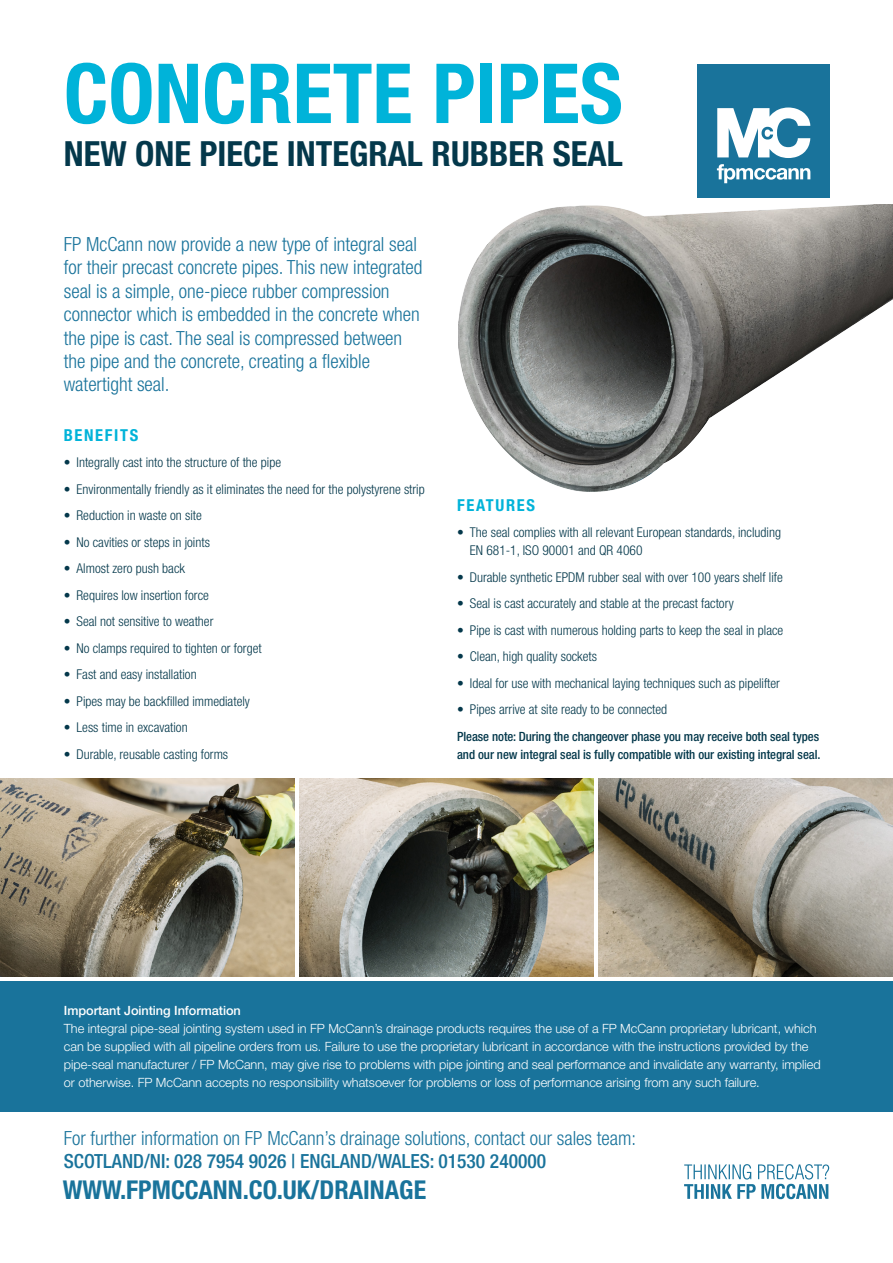
<style>
.page{position:relative;width:893px;height:1263px;background:#fff}
.page>*{position:absolute;margin:0;border:0;box-sizing:border-box;transform-origin:0 0}
._1___Main_Heading{font:700 condensed 82.95px "Helvetica Neue LT Std";color:#00b3d9}
._1___Main_Heading-2{font:700 condensed 34.65px "Helvetica Neue LT Std";color:#04384b}
._1___Main_Heading-3{font:700 condensed 25.95px "Helvetica Neue LT Std";color:#19739b}
._3___Opening_Paragra{font:300 condensed 19.5px/23.4px "Helvetica Neue LT Std";color:#19739b}
._2___Subhead{font:700 condensed 16.5px "Helvetica Neue LT Std";letter-spacing:.1em;color:#00b3d9}
.t1{font:300 condensed 13.5px/18px "Helvetica Neue LT Std";color:#04384b}
._4___Main_Body{font:300 12.75px/18px "Helvetica Neue LT Std";letter-spacing:-.005em;color:#fff}
._4___Main_Body-2{font:500 condensed 12.75px/18px "Helvetica Neue LT Std";letter-spacing:-.005em;color:#04384b}
.s1{font-weight:500}
</style>
<div class="page">
<div style="left:0;top:981px;width:893px;height:131px;background:#19739b"></div>
<img style="left:0;top:778px;width:294px;height:198px">
<img style="left:299px;top:778px;width:294px;height:198px">
<img style="left:599px;top:778px;width:294px;height:198px">
<svg style="left:684px;top:1164px;width:145px;height:35px"></svg>
<div style="left:697px;top:64px;width:132px;height:133px;background:#19739b"></div>
<svg style="left:717px;top:164px;width:93px;height:19px"></svg>
<svg style="left:717px;top:108px;width:93px;height:50px"></svg>
<img style="left:458px;top:204px;width:435px;height:288px">
<p class="_1___Main_Heading" style="left:64px;top:43px;width:560px">CONCRETE PIPES</p>
<p class="_1___Main_Heading-2" style="left:64px;top:133px;width:560px">NEW ONE PIECE INTEGRAL RUBBER SEAL</p>
<p class="_3___Opening_Paragra" style="left:64px;top:232px;width:360px">FP McCann now provide a new type of integral seal for their precast concrete pipes. This new integrated seal is a simple, one-piece rubber compression connector which is embedded in the concrete when the pipe is cast. The seal is compressed between the pipe and the concrete, creating a flexible watertight seal.</p>
<p class="_2___Subhead" style="left:64px;top:425px;width:76px">BENEFITS</p>
<p class="t1" style="left:64px;top:453px;width:219px">• Integrally cast into the structure of the pipe</p>
<p class="t1" style="left:64px;top:480px;width:362px">• Environmentally friendly as it eliminates the need for the polystyrene strip</p>
<p class="t1" style="left:64px;top:506px;width:140px">• Reduction in waste on site</p>
<p class="t1" style="left:64px;top:533px;width:148px">• No cavities or steps in joints</p>
<p class="t1" style="left:64px;top:559px;width:123px">• Almost zero push back</p>
<p class="t1" style="left:64px;top:586px;width:147px">• Requires low insertion force</p>
<p class="t1" style="left:64px;top:612px;width:151px">• Seal not sensitive to weather</p>
<p class="t1" style="left:64px;top:639px;width:199px">• No clamps required to tighten or forget</p>
<p class="t1" style="left:64px;top:665px;width:134px">• Fast and easy installation</p>
<p class="t1" style="left:64px;top:692px;width:188px">• Pipes may be backfilled immediately</p>
<p class="t1" style="left:64px;top:718px;width:125px">• Less time in excavation</p>
<p class="t1" style="left:64px;top:745px;width:166px">• Durable, reusable casting forms</p>
<p class="_2___Subhead" style="left:457px;top:495px;width:79px">FEATURES</p>
<p class="t1" style="left:470px;top:523px;width:313px;text-indent:-13px">• The seal complies with all relevant European standards, including<br>EN 681-1, ISO 90001 and QR 4060</p>
<p class="t1" style="left:457px;top:568px;width:327px">• Durable synthetic EPDM rubber seal with over 100 years shelf life</p>
<p class="t1" style="left:457px;top:594px;width:278px">• Seal is cast accurately and stable at the precast factory</p>
<p class="t1" style="left:457px;top:621px;width:328px">• Pipe is cast with numerous holding parts to keep the seal in place</p>
<p class="t1" style="left:457px;top:647px;width:141px">• Clean, high quality sockets</p>
<p class="t1" style="left:457px;top:674px;width:324px">• Ideal for use with mechanical laying techniques such as pipelifter</p>
<p class="t1" style="left:457px;top:700px;width:212px">• Pipes arrive at site ready to be connected</p>
<p class="_4___Main_Body-2" style="left:457px;top:727px;width:365px">Please note: During the changeover phase you may receive both seal types and our new integral seal is fully compatible with our existing integral seal.</p>
<p class="_4___Main_Body" style="left:64px;top:1001px;width:758px"><span class="s1">Important Jointing Information<br></span>The integral pipe-seal jointing system used in FP McCann’s drainage products requires the use of a FP McCann proprietary lubricant, which can be supplied with all pipeline orders from us. Failure to use the proprietary lubricant in accordance with the instructions provided by the pipe-seal manufacturer / FP McCann, may give rise to problems with pipe jointing and seal performance and invalidate any warranty, implied or otherwise. FP McCann accepts no responsibility whatsoever for problems or loss of performance arising from any such failure.</p>
<p class="_3___Opening_Paragra" style="left:64px;top:1126px;width:574px">For further information on FP McCann’s drainage solutions, contact our sales team:<br><span class="s1">SCOTLAND/NI: 028 7954 9026 | ENGLAND/WALES: 01530 240000</span></p>
<p class="_1___Main_Heading-3" style="left:63px;top:1174px;width:365px">WWW.FPMCCANN.CO.UK/DRAINAGE</p>
</div>
